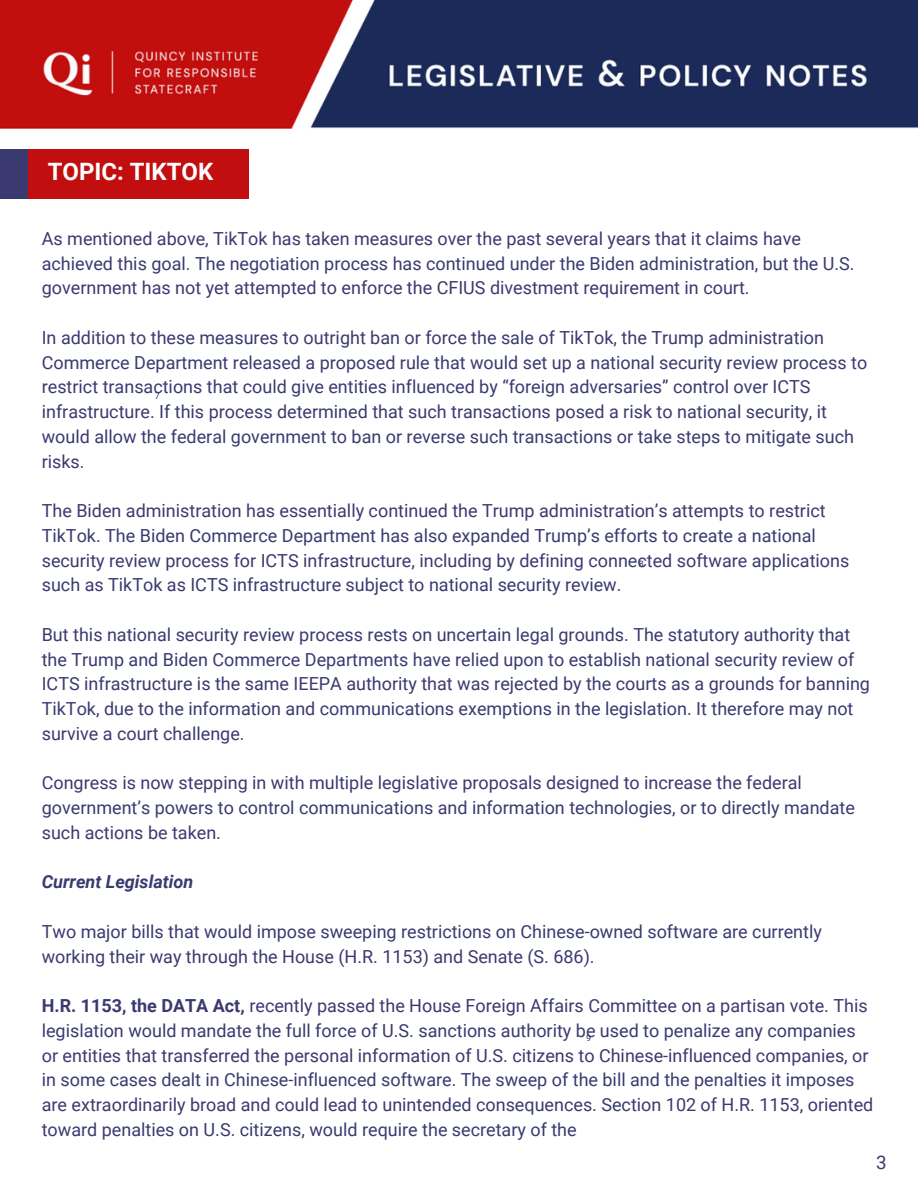
<style>
.page{position:relative;width:918px;height:1188px;background:#fff}
.page>*{position:absolute;margin:0;border:0;box-sizing:border-box;transform-origin:0 0}
.t1{font:700 24px "Roboto";color:#fff}
.t2{font:18.75px "Roboto";color:#3a3a70}
.t3{font:18px/24.8px "Roboto";color:#3a3a70}
.t4{font:italic 700 18px "Roboto";color:#3a3a70}
.t5{font:9px "Roboto";color:#3a3a70}
.s1{font-weight:700}
</style>
<div class="page">
<img style="left:0;top:0;width:918px;height:128px">
<div style="left:0;top:149px;width:56px;height:49px;background:#3a3a70"></div>
<div style="left:28px;top:149px;width:221px;height:49px;background:#c20e0f"></div>
<p class="t1" style="left:48px;top:158px;width:167px">TOPIC: TIKTOK</p>
<p class="t3" style="left:42px;top:226px;width:814px">As mentioned above, TikTok has taken measures over the past several years that it claims have achieved this goal. The negotiation process has continued under the Biden administration, but the U.S. government has not yet attempted to enforce the CFIUS divestment requirement in court.</p>
<p class="t3" style="left:42px;top:325px;width:827px">In addition to these measures to outright ban or force the sale of TikTok, the Trump administration Commerce Department released a proposed rule that would set up a national security review process to restrict transactions that could give entities influenced by “foreign adversaries” control over ICTS infrastructure. If this process determined that such transactions posed a risk to national security, it would allow the federal government to ban or reverse such transactions or take steps to mitigate such risks.</p>
<p class="t3" style="left:42px;top:499px;width:809px">The Biden administration has essentially continued the Trump administration’s attempts to restrict TikTok. The Biden Commerce Department has also expanded Trump’s efforts to create a national security review process for ICTS infrastructure, including by defining connected software applications such as TikTok as ICTS infrastructure subject to national security review.</p>
<p class="t3" style="left:42px;top:622px;width:830px">But this national security review process rests on uncertain legal grounds. The statutory authority that the Trump and Biden Commerce Departments have relied upon to establish national security review of ICTS infrastructure is the same IEEPA authority that was rejected by the courts as a grounds for banning TikTok, due to the information and communications exemptions in the legislation. It therefore may not survive a court challenge.</p>
<p class="t3" style="left:42px;top:771px;width:815px">Congress is now stepping in with multiple legislative proposals designed to increase the federal government’s powers to control communications and information technologies, or to directly mandate such actions be taken.</p>
<p class="t4" style="left:42px;top:872px;width:153px">Current Legislation</p>
<p class="t3" style="left:42px;top:919px;width:782px">Two major bills that would impose sweeping restrictions on Chinese-owned software are currently working their way through the House (H.R. 1153) and Senate (S. 686).</p>
<p class="t3" style="left:42px;top:994px;width:833px"><span class="s1">H.R. 1153, the DATA Act,</span> recently passed the House Foreign Affairs Committee on a partisan vote. This legislation would mandate the full force of U.S. sanctions authority be used to penalize any companies or entities that transferred the personal information of U.S. citizens to Chinese-influenced companies, or in some cases dealt in Chinese-influenced software. The sweep of the bill and the penalties it imposes are extraordinarily broad and could lead to unintended consequences. Section 102 of H.R. 1153, oriented toward penalties on U.S. citizens, would require the secretary of the</p>
<p class="t5" style="left:155px;top:391px;width:7px">7</p>
<p class="t5" style="left:639px;top:559px;width:7px">8</p>
<p class="t5" style="left:586px;top:1033px;width:7px">9</p>
<p class="t2" style="left:876px;top:1152px;width:12px">3</p>
</div>
